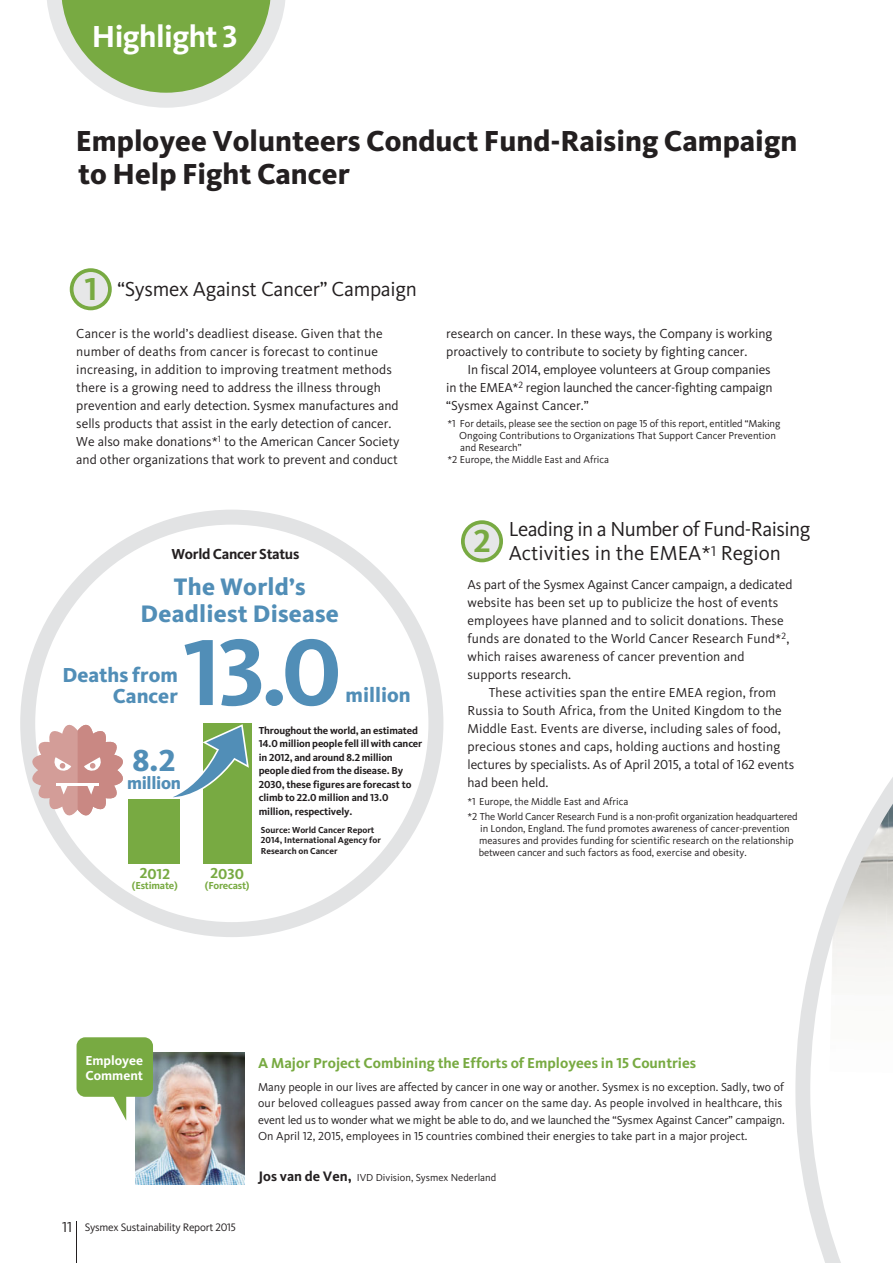
<style>
.page{position:relative;width:893px;height:1263px;background:#fff}
.page>*{position:absolute;margin:0;border:0;box-sizing:border-box;transform-origin:0 0}
.t1{font:700 97.5px "Kievit Pro";color:#518eb7}
.t2{font:700 33px "Kievit Pro";color:#78aa42}
.t3{font:700 31.5px "Kievit Pro";letter-spacing:-.02em;color:#fff}
.t4{font:800 31.5px "Kievit Pro";color:#518eb7}
.t5{font:800 30px/33px "Kievit Pro";color:#231f20}
.t6{font:800 24.75px/27px "Kievit Pro";letter-spacing:.01em;color:#518eb7;text-align:center}
.t7{font:21px/24px "Kievit Pro";letter-spacing:-.015em;color:#231f20}
.t8{font:800 21px/21px "Kievit Pro";color:#518eb7;text-align:right}
.t9{font:800 18px "Kievit Pro";letter-spacing:-.02em;color:#518eb7}
.t10{font:700 15px "Kievit Pro";color:#78aa42}
.t11{font:700 15px "Kievit Pro";letter-spacing:-.02em;color:#231f20}
.t12{font:13.5px/18px "Kievit Pro";letter-spacing:.01em;color:#231f20}
.t13{font:13.5px/18px "Kievit Pro";letter-spacing:-.01em;color:#231f20}
.t14{font:700 13.5px/15px "Kievit Pro";color:#fff}
.t15{font:12px/16.5px "Kievit Pro";color:#231f20}
.t16{font:11.25px "Kievit Pro";letter-spacing:-.02em;color:#231f20}
.t17{font:10.5px/12px "Kievit Pro";color:#231f20}
.t18{font:700 10.5px/13.5px "Kievit Pro";letter-spacing:-.01em;color:#231f20}
.t19{font:700 10.5px "Kievit Pro";letter-spacing:-.025em;color:#78aa42}
.t20{font:700 9px/10.5px "Kievit Pro";color:#231f20}
.s1{font-weight:700;font-size:33px;color:#78aa42}
.s2{font-size:15px}
.s3{font-weight:700;font-size:14.25px}
</style>
<div class="page">
<svg style="left:795px;top:777px;width:98px;height:486px"></svg>
<svg style="left:20px;top:510px;width:423px;height:427px"></svg>
<svg style="left:47px;top:0;width:238px;height:108px"></svg>
<img style="left:136px;top:1053px;width:108px;height:131px">
<svg style="left:70px;top:268px;width:42px;height:42px"></svg>
<svg style="left:461px;top:520px;width:42px;height:42px"></svg>
<div style="left:77px;top:1037px;width:76px;height:60px;background:#78aa42;border-radius:9px"></div>
<svg style="left:112px;top:1096px;width:14px;height:24px"></svg>
<div style="left:128px;top:799px;width:51px;height:65px;background:#78aa42"></div>
<div style="left:203px;top:724px;width:49px;height:140px;background:#78aa42"></div>
<svg style="left:165px;top:724px;width:84px;height:75px"></svg>
<svg style="left:29px;top:722px;width:97px;height:96px"></svg>
<hr style="left:76px;top:1222px;width:1px;height:41px;background:#231f20">
<h3 class="t3" style="left:92px;top:24px;width:148px">Highlight 3</h3>
<h3 class="t5" style="left:76px;top:127px;width:723px">Employee Volunteers Conduct Fund-Raising Campaign to Help Fight Cancer</h3>
<h3 class="t7" style="left:85px;top:279px;width:334px"><span class="s1">1</span> “Sysmex Against Cancer” Campaign</h3>
<p class="t12" style="left:76px;top:326px;width:325px">Cancer is the world’s deadliest disease. Given that the number of deaths from cancer is forecast to continue increasing, in addition to improving treatment methods there is a growing need to address the illness through prevention and early detection. Sysmex manufactures and sells products that assist in the early detection of cancer.<br>We also make donations*<sup>1</sup> to the American Cancer Society and other organizations that work to prevent and conduct</p>
<p class="t12" style="left:446px;top:326px;width:328px">research on cancer. In these ways, the Company is working proactively to contribute to society by fighting cancer.</p>
<p class="t13" style="left:446px;top:362px;width:328px;text-indent:21px">In fiscal 2014, employee volunteers at Group companies in the EMEA*<sup>2</sup> region launched the cancer-fighting campaign “Sysmex Against Cancer.”</p>
<p class="t17" style="left:447px;top:419px;width:334px">*1 For details, please see the section on page 15 of this report, entitled “Making</p>
<p class="t17" style="left:459px;top:431px;width:318px">Ongoing Contributions to Organizations That Support Cancer Prevention</p>
<p class="t17" style="left:460px;top:443px;width:63px">and Research”</p>
<p class="t17" style="left:447px;top:455px;width:163px">*2 Europe, the Middle East and Africa</p>
<p class="t11" style="left:171px;top:548px;width:129px">World Cancer Status</p>
<h3 class="t6" style="left:141px;top:575px;width:200px">The World’s<br>Deadliest Disease</h3>
<h1 class="t1" style="left:184px;top:636px;width:159px">13.0</h1>
<h3 class="t8" style="left:62px;top:666px;width:117px">Deaths from<br>Cancer</h3>
<h3 class="t8" style="left:346px;top:687px;width:67px">million</h3>
<h3 class="t4" style="left:132px;top:748px;width:45px">8.2</h3>
<h3 class="t9" style="left:127px;top:777px;width:55px">million</h3>
<p class="t10" style="left:140px;top:868px;width:32px">2012</p>
<p class="t19" style="left:132px;top:881px;width:47px">(Estimate)</p>
<p class="t10" style="left:211px;top:868px;width:35px">2030</p>
<p class="t19" style="left:205px;top:881px;width:46px">(Forecast)</p>
<p class="t18" style="left:259px;top:724px;width:165px">Throughout the world, an estimated<br>14.0 million people fell ill with cancer in 2012, and around 8.2 million people died from the disease. By<br>2030, these figures are forecast to climb to 22.0 million and 13.0 million, respectively.</p>
<p class="t20" style="left:261px;top:825px;width:121px">Source: World Cancer Report<br>2014, International Agency for<br>Research on Cancer</p>
<h2 class="t2" style="left:474px;top:528px;width:19px">2</h2>
<h3 class="t7" style="left:509px;top:519px;width:303px">Leading in a Number of Fund-Raising<br>Activities in the EMEA*<sup>1</sup> Region</h3>
<p class="t12" style="left:467px;top:577px;width:326px">As part of the Sysmex Against Cancer campaign, a dedicated website has been set up to publicize the host of events employees have planned and to solicit donations. These funds are donated to the World Cancer Research Fund*<sup>2</sup>, which raises awareness of cancer prevention and supports research.</p>
<p class="t12" style="left:467px;top:685px;width:328px;text-indent:21px">These activities span the entire EMEA region, from Russia to South Africa, from the United Kingdom to the Middle East. Events are diverse, including sales of food, precious stones and caps, holding auctions and hosting lectures by specialists. As of April 2015, a total of 162 events had been held.</p>
<p class="t17" style="left:467px;top:795px;width:332px;line-height:15px">*1 Europe, the Middle East and Africa<br>*2 The World Cancer Research Fund is a non-profit organization headquartered</p>
<p class="t17" style="left:479px;top:824px;width:316px">in London, England. The fund promotes awareness of cancer-prevention measures and provides funding for scientific research on the relationship between cancer and such factors as food, exercise and obesity.</p>
<p class="t14" style="left:85px;top:1054px;width:59px">Employee<br>Comment</p>
<p class="t10" style="left:258px;top:1058px;width:440px">A Major Project Combining the Efforts of Employees in 15 Countries</p>
<p class="t16" style="left:62px;top:1223px;width:175px"><span class="s2">11</span> Sysmex Sustainability Report 2015</p>
<p class="t15" style="left:258px;top:1080px;width:528px">Many people in our lives are affected by cancer in one way or another. Sysmex is no exception. Sadly, two of our beloved colleagues passed away from cancer on the same day. As people involved in healthcare, this event led us to wonder what we might be able to do, and we launched the “Sysmex Against Cancer” campaign.<br>On April 12, 2015, employees in 15 countries combined their energies to take part in a major project.</p>
<p class="t17" style="left:258px;top:1173px;width:239px"><span class="s3">Jos van de Ven,</span> IVD Division, Sysmex Nederland</p>
</div>
